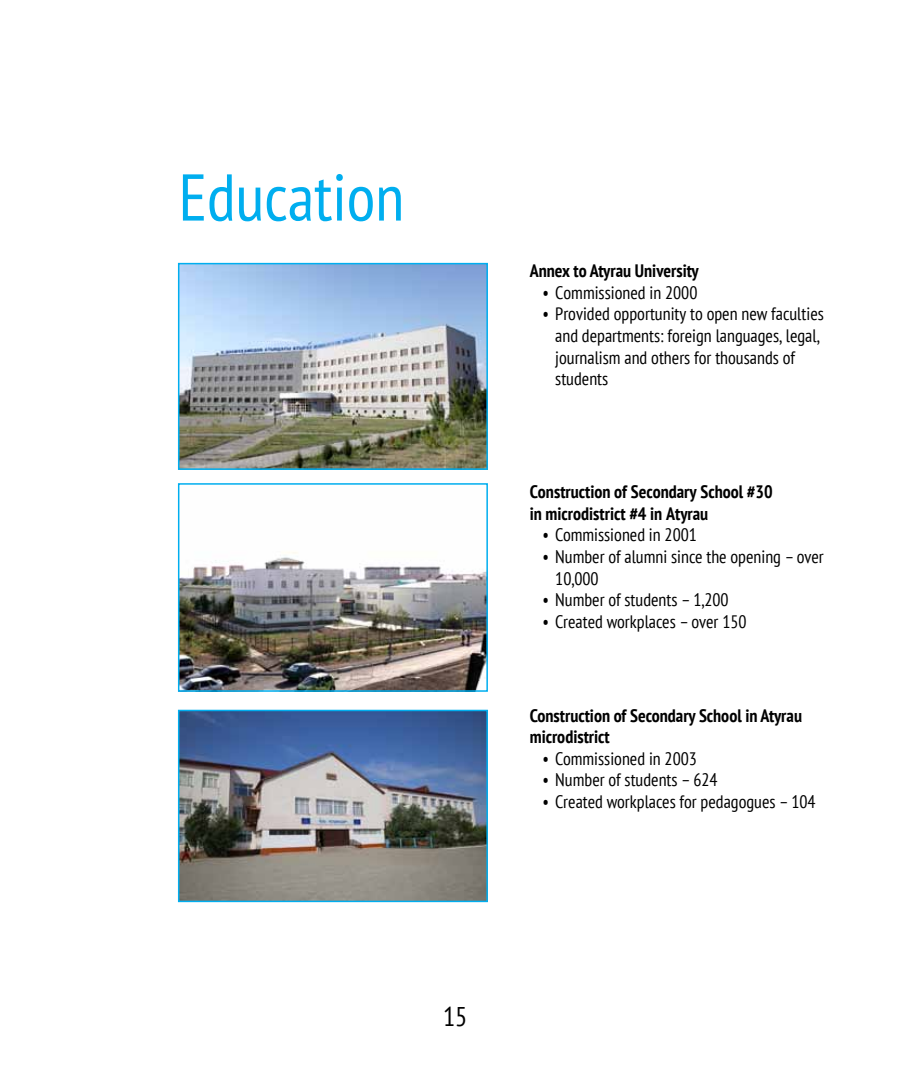
<style>
.page{position:relative;width:902px;height:1080px;background:#fff}
.page>*{position:absolute;margin:0;border:0;box-sizing:border-box;transform-origin:0 0}
.t1{font:condensed 66px "PT Sans";color:#00aeef}
.t2{font:condensed 27px "PT Sans";color:#000}
.t3{font:condensed 18px/21.6px "PT Sans";color:#000}
.t4{font:700 condensed 18px/21.6px "PT Sans";color:#000}
</style>
<div class="page">
<img style="left:181px;top:266px;width:304px;height:201px">
<div style="left:178px;top:263px;width:310px;height:207px;border:2px solid #00aeef"></div>
<img style="left:181px;top:552px;width:304px;height:137px">
<div style="left:178px;top:483px;width:310px;height:209px;border:2px solid #00aeef"></div>
<img style="left:181px;top:713px;width:304px;height:186px">
<div style="left:178px;top:710px;width:310px;height:192px;border:2px solid #00aeef"></div>
<h1 class="t1" style="left:179px;top:155px;width:227px">Education</h1>
<p class="t4" style="left:529px;top:260px;width:171px">Annex to Atyrau University</p>
<p class="t3" style="left:542px;top:281px;width:156px">• Commissioned in 2000</p>
<p class="t3" style="left:555px;top:303px;width:270px;text-indent:-13px">• Provided opportunity to open new faculties and departments: foreign languages, legal, journalism and others for thousands of students</p>
<p class="t4" style="left:529px;top:481px;width:244px">Construction of Secondary School #30 in microdistrict #4 in Atyrau</p>
<p class="t3" style="left:542px;top:524px;width:156px">• Commissioned in 2001</p>
<p class="t3" style="left:555px;top:545px;width:270px;text-indent:-13px">• Number of alumni since the opening – over<br>10,000</p>
<p class="t3" style="left:542px;top:589px;width:188px">• Number of students – 1,200</p>
<p class="t3" style="left:542px;top:610px;width:206px">• Created workplaces – over 150</p>
<p class="t4" style="left:529px;top:704px;width:274px">Construction of Secondary School in Atyrau microdistrict</p>
<p class="t3" style="left:542px;top:747px;width:156px">• Commissioned in 2003</p>
<p class="t3" style="left:542px;top:769px;width:177px">• Number of students – 624</p>
<p class="t3" style="left:542px;top:791px;width:275px">• Created workplaces for pedagogues – 104</p>
<h2 class="t2" style="left:443px;top:999px;width:26px">15</h2>
</div>
